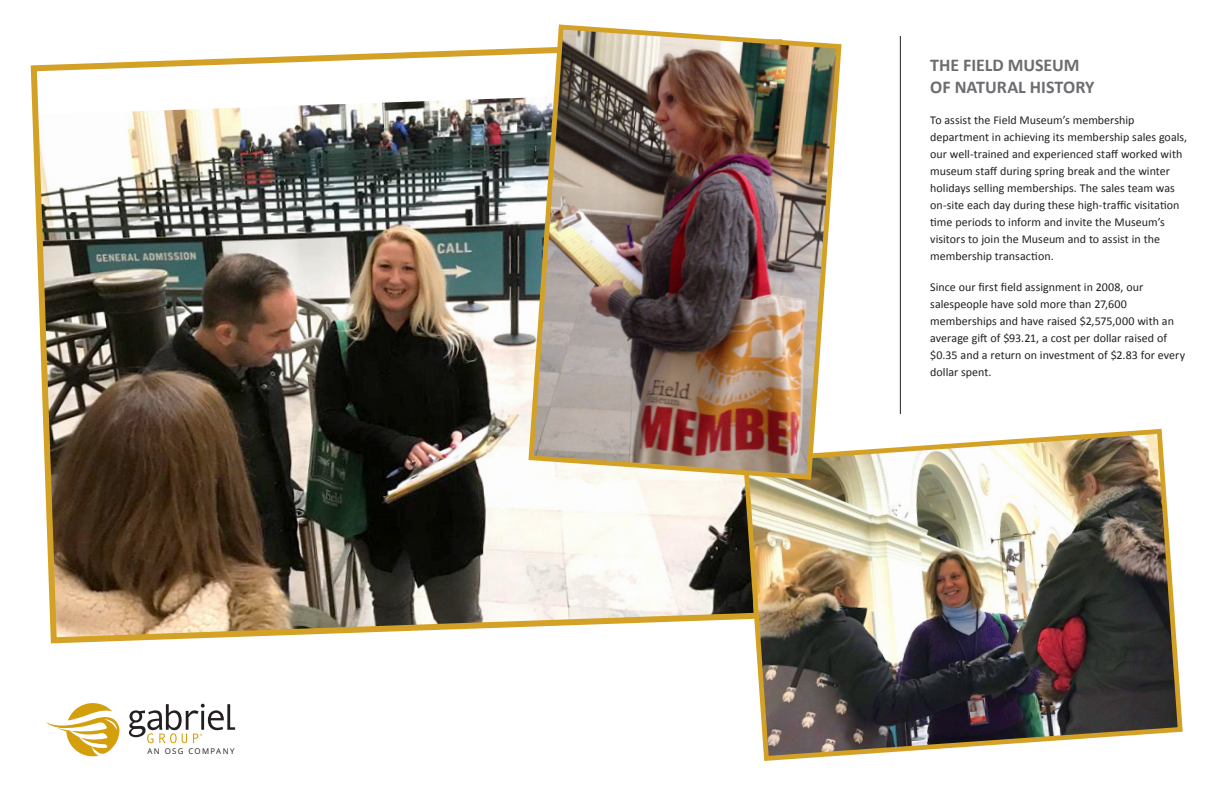
<style>
.page{position:relative;width:1224px;height:792px;background:#fff}
.page>*{position:absolute;margin:0;border:0;box-sizing:border-box;transform-origin:0 0}
.t1{font:700 18px/21.6px "Calibri";letter-spacing:-.005em;color:#6c6d70}
.t2{font:12px/17px "Calibri";color:#231f20}
.t3{font:7.9px "Open Sans";letter-spacing:.17em;color:#231f20}
</style>
<div class="page">
<img style="left:30px;top:48px;width:710px;height:596px">
<hr style="left:900px;top:36px;width:1px;height:378px;background:#231f20">
<img style="left:740px;top:428px;width:443px;height:333px">
<img style="left:526px;top:24px;width:318px;height:458px">
<svg style="left:46px;top:703px;width:73px;height:54px"></svg>
<svg style="left:129px;top:704px;width:106px;height:39px"></svg>
<p class="t3" style="left:148px;top:746px;width:89px">AN OSG COMPANY</p>
<h1 class="t1" style="left:930px;top:54px;width:166px">THE FIELD MUSEUM<br>OF NATURAL HISTORY</h1>
<p class="t2" style="left:930px;top:111px;width:258px">To assist the Field Museum’s membership department in achieving its membership sales goals, our well-trained and experienced staff worked with museum staff during spring break and the winter holidays selling memberships. The sales team was on-site each day during these high-traffic visitation time periods to inform and invite the Museum’s visitors to join the Museum and to assist in the membership transaction.</p>
<p class="t2" style="left:930px;top:278px;width:257px">Since our first field assignment in 2008, our salespeople have sold more than 27,600 memberships and have raised $2,575,000 with an average gift of $93.21, a cost per dollar raised of $0.35 and a return on investment of $2.83 for every dollar spent.</p>
</div>
